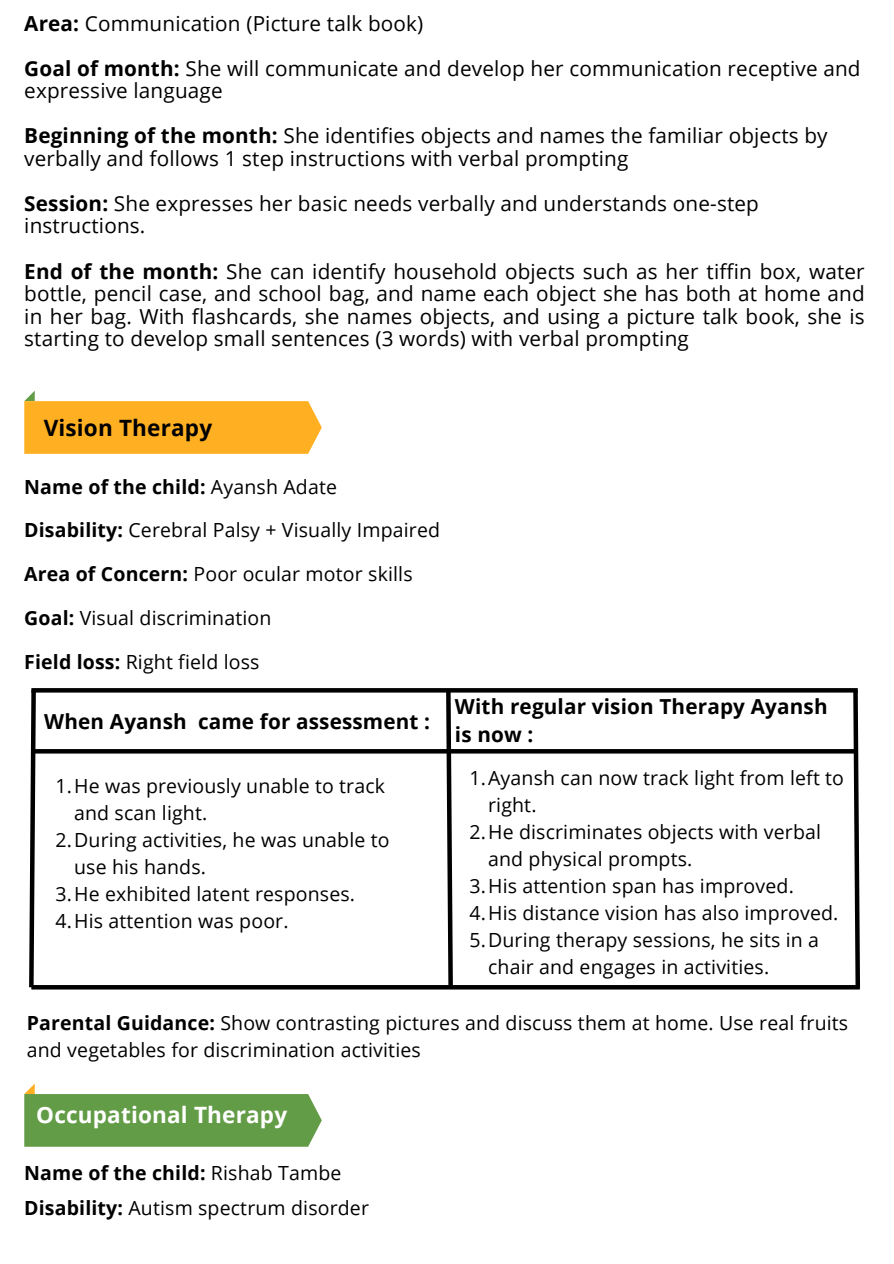
<style>
.page{position:relative;width:894px;height:1264px;background:#fff}
.page>*{position:absolute;margin:0;border:0;box-sizing:border-box;transform-origin:0 0}
.t1{font:700 22.5px "Open Sans";letter-spacing:.01em;color:#fff}
.t2{font:700 22.5px "Open Sans";letter-spacing:.01em;color:#000}
.t3{font:20.7px/45px "Open Sans";letter-spacing:.01em;color:#000}
.t4{font:700 20.7px/28.2px "Open Sans";letter-spacing:.01em;color:#000}
.t5{font:19.5px/27px "Open Sans";letter-spacing:.01em;color:#000}
.t6{font:700 19.5px "Open Sans";letter-spacing:.01em;color:#000}
.s1{font-weight:700}
.s2{font-weight:400}
</style>
<div class="page">
<svg style="left:24px;top:390px;width:297px;height:64px"></svg>
<svg style="left:38px;top:688px;width:812px;height:4px;background:#050505"></svg>
<hr style="left:31px;top:985px;width:828px;height:4px;background:#000">
<svg style="left:29px;top:688px;width:9px;height:302px"></svg>
<svg style="left:850px;top:688px;width:10px;height:302px"></svg>
<svg style="left:443px;top:688px;width:12px;height:302px"></svg>
<svg style="left:33px;top:749px;width:824px;height:4px;background:#030303"></svg>
<svg style="left:24px;top:1083px;width:297px;height:63px"></svg>
<p class="t3" style="left:24px;top:0;width:837px"><span class="s1">Area:</span> Communication (Picture talk book)<br><span class="s1">Goal of month:</span> She will communicate and develop her communication receptive and</p>
<p class="t3" style="left:24px;top:68px;width:804px">expressive language<br><span class="s1">Beginning of the month:</span> She identifies objects and names the familiar objects by</p>
<p class="t3" style="left:24px;top:135px;width:736px">verbally and follows 1 step instructions with verbal prompting<br><span class="s1">Session:</span> She expresses her basic needs verbally and understands one-step</p>
<p class="t3" style="left:24px;top:203px;width:841px">instructions.<br><span class="s1">End of the month:</span> She can identify household objects such as her tiffin box, water</p>
<p class="t3" style="left:24px;top:282px;width:841px;line-height:22.5px;text-align:justify">bottle, pencil case, and school bag, and name each object she has both at home and in her bag. With flashcards, she names objects, and using a picture talk book, she is starting to develop small sentences (3 words) with verbal prompting</p>
<p class="t2" style="left:44px;top:412px;width:170px">Vision Therapy</p>
<p class="t6" style="left:24px;top:473px;width:314px">Name of the child: <span class="s2">Ayansh Adate</span></p>
<p class="t5" style="left:24px;top:516px;width:417px"><span class="s1">Disability:</span> Cerebral Palsy + Visually Impaired</p>
<p class="t5" style="left:24px;top:560px;width:390px"><span class="s1">Area of Concern:</span> Poor ocular motor skills</p>
<p class="t5" style="left:24px;top:604px;width:248px"><span class="s1">Goal:</span> Visual discrimination</p>
<p class="t5" style="left:24px;top:648px;width:237px"><span class="s1">Field loss:</span> Right field loss</p>
<p class="t4" style="left:44px;top:706px;width:387px">When Ayansh came for assessment :</p>
<p class="t5" style="left:56px;top:771px;width:331px">1.He was previously unable to track</p>
<p class="t5" style="left:74px;top:798px;width:135px">and scan light.</p>
<p class="t5" style="left:56px;top:825px;width:335px">2.During activities, he was unable to</p>
<p class="t5" style="left:74px;top:852px;width:133px">use his hands.</p>
<p class="t5" style="left:56px;top:879px;width:301px">3.He exhibited latent responses.</p>
<p class="t5" style="left:56px;top:906px;width:234px">4.His attention was poor.</p>
<p class="t4" style="left:455px;top:692px;width:374px">With regular vision Therapy Ayansh is now :</p>
<p class="t5" style="left:469px;top:764px;width:376px">1.Ayansh can now track light from left to</p>
<p class="t5" style="left:488px;top:791px;width:50px">right.</p>
<p class="t5" style="left:469px;top:818px;width:353px">2.He discriminates objects with verbal</p>
<p class="t5" style="left:488px;top:845px;width:206px">and physical prompts.</p>
<p class="t5" style="left:469px;top:872px;width:326px">3.His attention span has improved.</p>
<p class="t5" style="left:469px;top:899px;width:370px">4.His distance vision has also improved.</p>
<p class="t5" style="left:469px;top:926px;width:351px">5.During therapy sessions, he sits in a</p>
<p class="t5" style="left:488px;top:953px;width:282px">chair and engages in activities.</p>
<p class="t5" style="left:27px;top:1008px;width:822px"><span class="s1">Parental Guidance:</span> Show contrasting pictures and discuss them at home. Use real fruits and vegetables for discrimination activities</p>
<p class="t1" style="left:36px;top:1099px;width:252px">Occupational Therapy</p>
<p class="t5" style="left:24px;top:1155px;width:346px;line-height:34.8px"><span class="s1">Name of the child:</span> Rishab Tambe<br><span class="s1">Disability:</span> Autism spectrum disorder</p>
</div>
